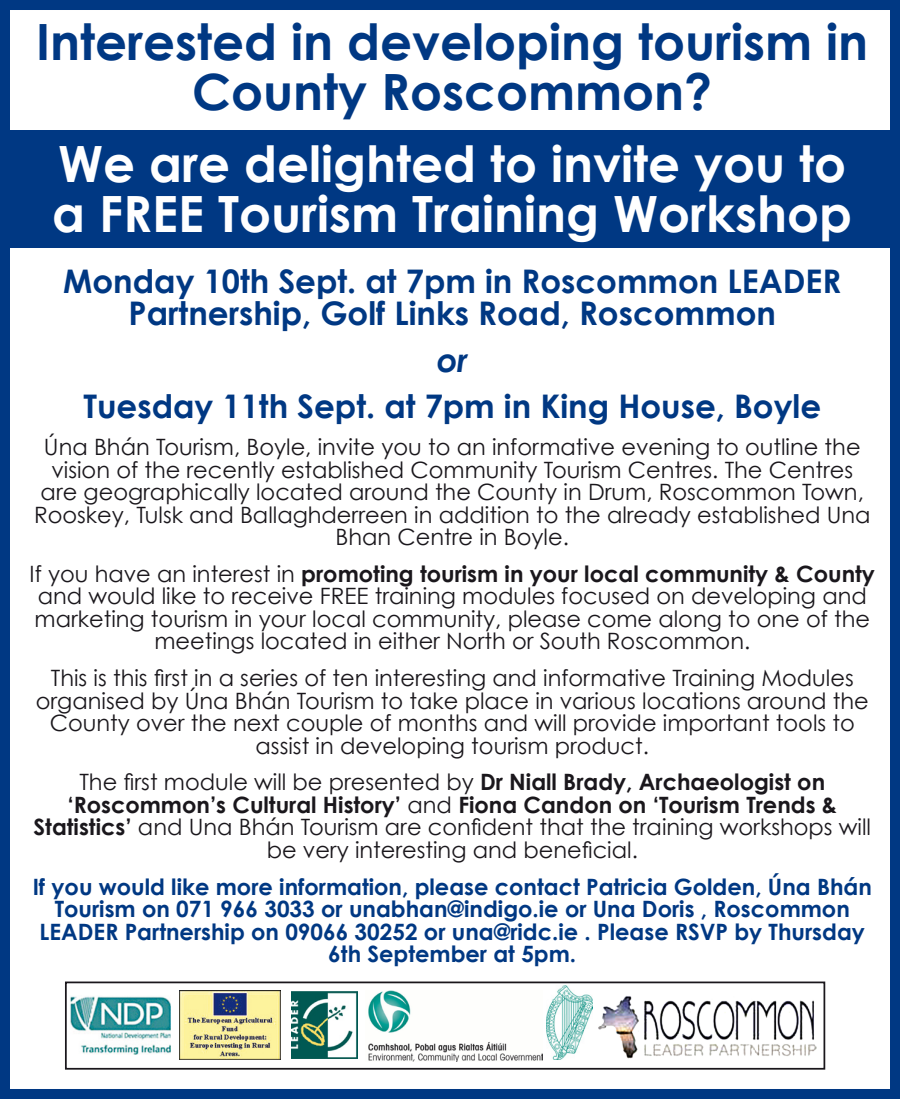
<style>
.page{position:relative;width:900px;height:1099px;background:#fff}
.page>*{position:absolute;margin:0;border:0;box-sizing:border-box;transform-origin:0 0}
.t1{font:700 50px/50px "Century Gothic";color:#fff}
.t2{font:700 50px/50px "Century Gothic";color:#003883;text-align:center}
.t3{font:700 32.5px/32.5px "Century Gothic";color:#003883;text-align:center}
.t4{font:italic 700 32.5px "Century Gothic";color:#003883}
.t5{font:22.5px/22.5px "Century Gothic";color:#1a171c;text-align:center}
.t6{font:700 22.5px/22.5px "Century Gothic";color:#003883;text-align:center}
.s1{font-weight:700}
</style>
<div class="page">
<div style="left:1px;top:130px;width:894px;height:117px;background:#003883"></div>
<svg style="left:49px;top:247px;width:807px;height:1px"></svg>
<div style="left:0;top:0;width:900px;height:1098px;border:10px solid #003883"></div>
<div style="left:65px;top:981px;width:760px;height:88px;border:2px solid #1a171c"></div>
<img style="left:291px;top:991px;width:67px;height:67px">
<img style="left:70px;top:996px;width:101px;height:58px">
<img style="left:180px;top:990px;width:101px;height:69px">
<img style="left:598px;top:996px;width:219px;height:63px">
<img style="left:546px;top:985px;width:46px;height:74px">
<img style="left:368px;top:990px;width:174px;height:71px">
<h1 class="t2" style="left:36px;top:16px;width:833px">Interested in developing tourism in<br>County Roscommon?</h1>
<h1 class="t1" style="left:52px;top:137px;width:802px">We are delighted to invite you to a FREE Tourism Training Workshop</h1>
<h2 class="t3" style="left:63px;top:264px;width:780px">Monday 10th Sept. at 7pm in Roscommon LEADER<br>Partnership, Golf Links Road, Roscommon</h2>
<h2 class="t4" style="left:437px;top:339px;width:33px">or</h2>
<h2 class="t3" style="left:83px;top:389px;width:739px">Tuesday 11th Sept. at 7pm in King House, Boyle</h2>
<p class="t5" style="left:34px;top:435px;width:838px">Úna Bhán Tourism, Boyle, invite you to an informative evening to outline the vision of the recently established Community Tourism Centres. The Centres are geographically located around the County in Drum, Roscommon Town, Rooskey, Tulsk and Ballaghderreen in addition to the already established Una Bhan Centre in Boyle.</p>
<p class="t5" style="left:30px;top:562px;width:847px">If you have an interest in <span class="s1">promoting tourism in your local community &amp; County </span>and would like to receive FREE training modules focused on developing and marketing tourism in your local community, please come along to one of the meetings located in either North or South Roscommon.</p>
<p class="t5" style="left:36px;top:666px;width:834px">This is this first in a series of ten interesting and informative Training Modules organised by Úna Bhán Tourism to take place in various locations around the County over the next couple of months and will provide important tools to assist in developing tourism product.</p>
<p class="t5" style="left:34px;top:770px;width:839px">The first module will be presented by <span class="s1">Dr Niall Brady, Archaeologist on ‘Roscommon’s Cultural History’</span> and <span class="s1">Fiona Candon on ‘Tourism Trends &amp; Statistics’</span> and Una Bhán Tourism are confident that the training workshops will be very interesting and beneficial.</p>
<p class="t6" style="left:33px;top:874px;width:841px">If you would like more information, please contact Patricia Golden, Úna Bhán Tourism on 071 966 3033 or unabhan@indigo.ie or Una Doris , Roscommon LEADER Partnership on 09066 30252 or una@ridc.ie . Please RSVP by Thursday 6th September at 5pm.</p>
</div>
